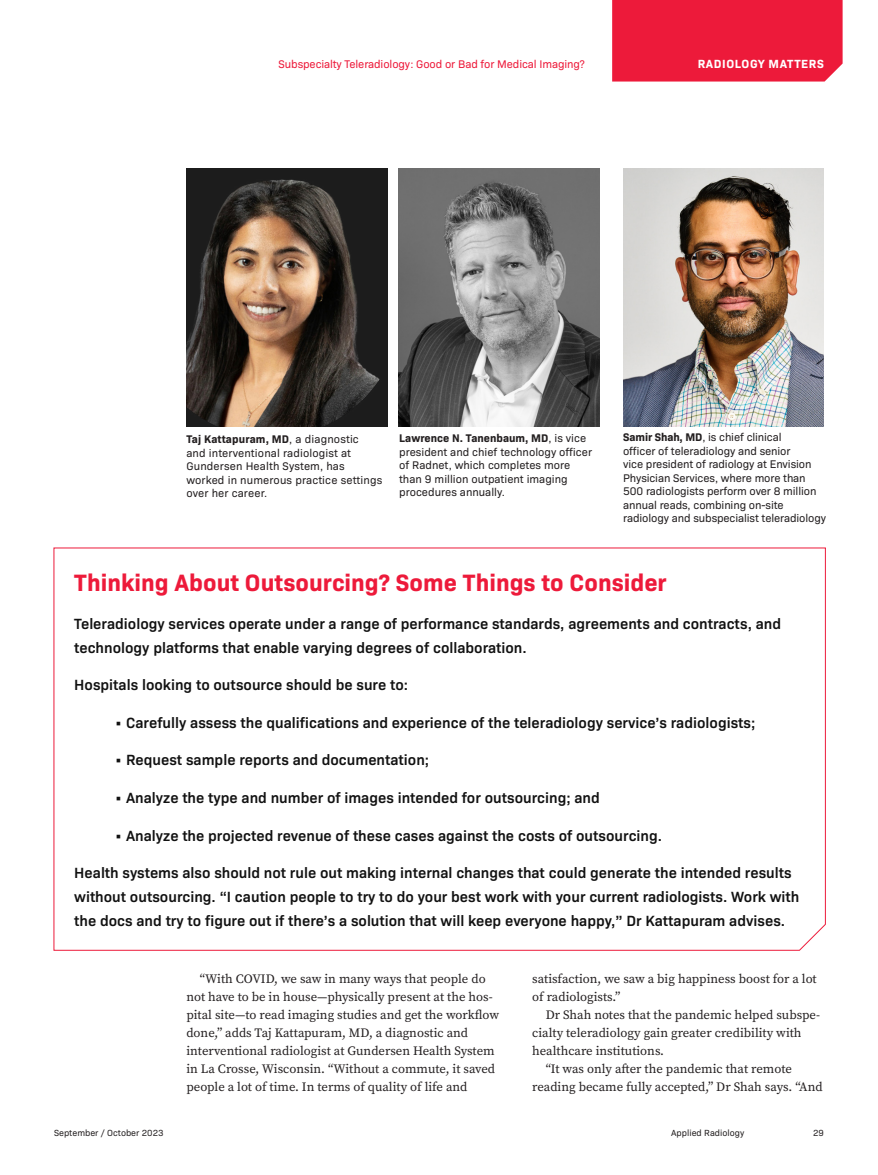
<style>
.page{position:relative;width:878px;height:1175px;background:#fff}
.page>*{position:absolute;margin:0;border:0;box-sizing:border-box;transform-origin:0 0}
.side_quote{font:700 24px "Bio Sans";color:#ed1a3a}
.side_quote-2{font:600 15px/24px "Bio Sans";color:#111}
.Body{font:12.75px/18px "Source Serif Pro";color:#231f20}
.t1{font:700 12px "Bio Sans";letter-spacing:.05em;color:#fff}
.Figure{font:11.25px/13.5px "Bio Sans";letter-spacing:-.005em;color:#231f20}
.t2{font:11.25px "Bio Sans";letter-spacing:-.01em;color:#ed1a3a}
.t3{font:9px "Bio Sans";color:#231f20}
.s1{font-weight:700}
</style>
<div class="page">
<div style="left:612px;top:0;width:230px;height:82px;background:#ed1a3a"></div>
<svg style="left:53px;top:547px;width:773px;height:404px"></svg>
<img style="left:398px;top:169px;width:201px;height:257px">
<img style="left:186px;top:169px;width:201px;height:257px">
<img style="left:623px;top:169px;width:201px;height:257px">
<p class="t2" style="left:278px;top:55px;width:308px">Subspecialty Teleradiology: Good or Bad for Medical Imaging?</p>
<p class="t1" style="left:697px;top:54px;width:128px">RADIOLOGY MATTERS</p>
<p class="Figure" style="left:186px;top:431px;width:197px"><span class="s1">Taj Kattapuram, MD</span>, a diagnostic<br>and interventional radiologist at<br>Gundersen Health System, has worked in numerous practice settings over her career.</p>
<p class="Figure" style="left:399px;top:430px;width:194px"><span class="s1">Lawrence N. Tanenbaum, MD</span>, is vice president and chief technology officer of Radnet, which completes more than 9 million outpatient imaging procedures annually.</p>
<p class="Figure" style="left:623px;top:430px;width:204px"><span class="s1">Samir Shah, MD</span>, is chief clinical<br>officer of teleradiology and senior<br>vice president of radiology at Envision Physician Services, where more than 500 radiologists perform over 8 million annual reads, combining on-site radiology and subspecialist teleradiology</p>
<p class="side_quote" style="left:74px;top:564px;width:594px">Thinking About Outsourcing? Some Things to Consider</p>
<p class="side_quote-2" style="left:74px;top:610px;width:708px">Teleradiology services operate under a range of performance standards, agreements and contracts, and technology platforms that enable varying degrees of collaboration.</p>
<p class="side_quote-2" style="left:74px;top:672px;width:335px">Hospitals looking to outsource should be sure to:</p>
<p class="side_quote-2" style="left:115px;top:709px;width:642px">• Carefully assess the qualifications and experience of the teleradiology service’s radiologists;</p>
<p class="side_quote-2" style="left:115px;top:747px;width:316px">• Request sample reports and documentation;</p>
<p class="side_quote-2" style="left:115px;top:784px;width:486px">• Analyze the type and number of images intended for outsourcing; and</p>
<p class="side_quote-2" style="left:115px;top:822px;width:549px">• Analyze the projected revenue of these cases against the costs of outsourcing.</p>
<p class="side_quote-2" style="left:74px;top:859px;width:726px">Health systems also should not rule out making internal changes that could generate the intended results without outsourcing. “I caution people to try to do your best work with your current radiologists. Work with the docs and try to figure out if there’s a solution that will keep everyone happy,” Dr Kattapuram advises.</p>
<p class="Body" style="left:186px;top:969px;width:314px;text-indent:14px">“With COVID, we saw in many ways that people do not have to be in house—physically present at the hos&shy;pital site—to read imaging studies and get the workflow done,” adds Taj Kattapuram, MD, a diagnostic and interventional radiologist at Gundersen Health System in La Crosse, Wisconsin. “Without a commute, it saved people a lot of time. In terms of quality of life and</p>
<p class="Body" style="left:532px;top:969px;width:286px">satisfaction, we saw a big happiness boost for a lot of radiologists.”</p>
<p class="Body" style="left:532px;top:1005px;width:289px;text-indent:14px">Dr Shah notes that the pandemic helped subspe&shy;cialty teleradiology gain greater credibility with healthcare institutions.</p>
<p class="Body" style="left:532px;top:1059px;width:292px;text-indent:14px">“It was only after the pandemic that remote reading became fully accepted,” Dr Shah says. “And</p>
<p class="t3" style="left:54px;top:1126px;width:111px">September / October 2023</p>
<p class="t3" style="left:671px;top:1126px;width:75px">Applied Radiology</p>
<p class="t3" style="left:813px;top:1126px;width:12px">29</p>
</div>
